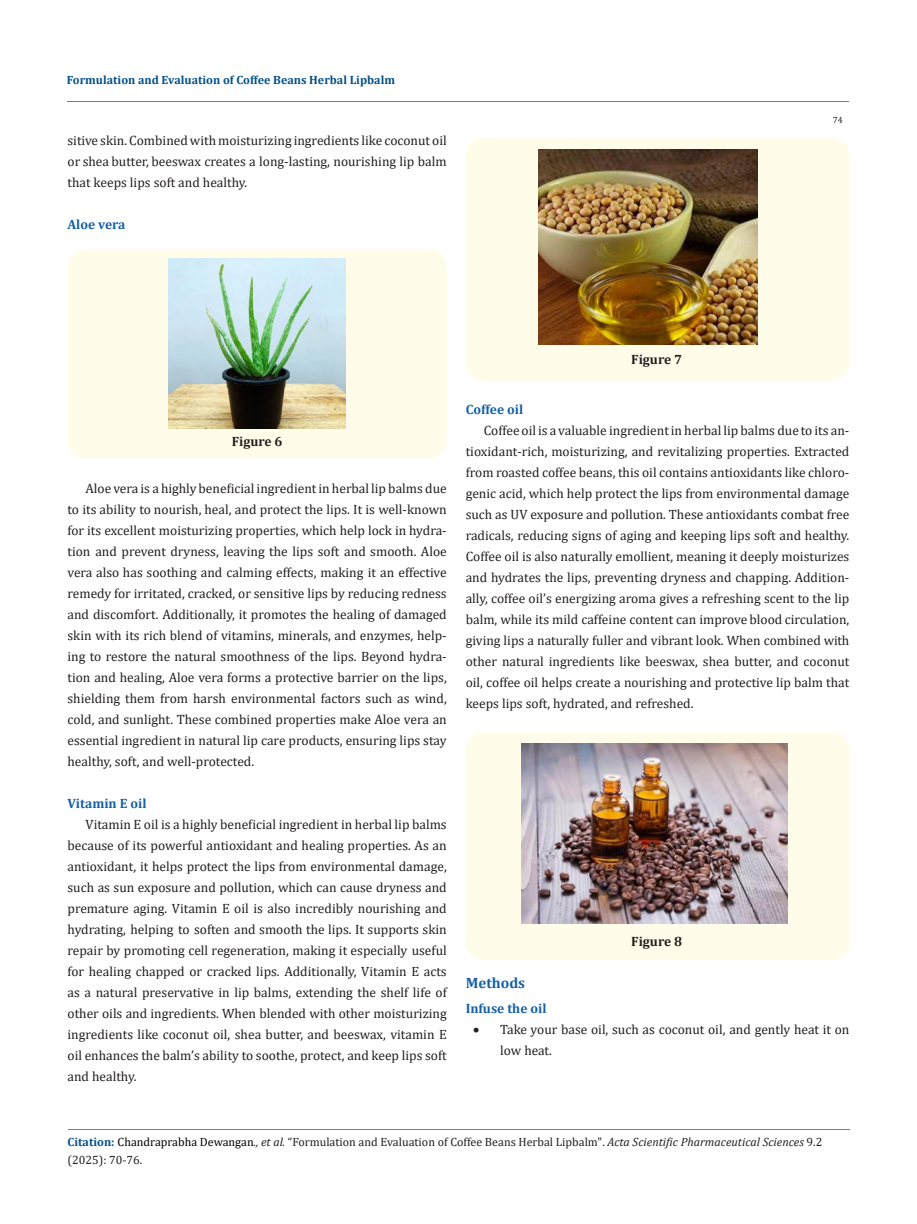
<style>
.page{position:relative;width:917px;height:1224px;background:#fff}
.page>*{position:absolute;margin:0;border:0;box-sizing:border-box;transform-origin:0 0}
.List_Paragraph{font:700 15px "Cambria";color:#1560a6}
.Body_Text{font:13.5px/21px "Cambria";color:#231f20;text-align:justify}
.List_Paragraph-2{font:700 13.5px "Cambria";color:#1560a6}
.t1{font:700 13.5px "Cambria";color:#231f20}
.t2{font:12px/18px "Cambria";color:#231f20}
.t3{font:700 12px "Cambria";color:#035089}
.t4{font:9px "Cambria";color:#231f20}
.s1{font-weight:700;color:#035089}
.s2{color:#000}
.s3{font-style:italic}
</style>
<div class="page">
<hr style="left:67px;top:102px;width:782px;height:1px;background:#e05d1a">
<div style="left:67px;top:249px;width:380px;height:209px;background:#fffde9;border-radius:18px"></div>
<img style="left:168px;top:259px;width:177px;height:169px">
<div style="left:465px;top:138px;width:384px;height:243px;background:#fffde9;border-radius:18px"></div>
<img style="left:538px;top:149px;width:219px;height:196px">
<div style="left:465px;top:732px;width:384px;height:228px;background:#fffde9;border-radius:18px"></div>
<img style="left:521px;top:743px;width:267px;height:180px">
<hr style="left:68px;top:1130px;width:781px;height:1px;background:#e05d1a">
<p class="t3" style="left:67px;top:71px;width:330px">Formulation and Evaluation of Coffee Beans Herbal Lipbalm</p>
<p class="Body_Text" style="left:67px;top:129px;width:381px">sitive skin. Combined with moisturizing ingredients like coconut oil or shea butter, beeswax creates a long-lasting, nourishing lip balm that keeps lips soft and healthy.</p>
<p class="List_Paragraph-2" style="left:67px;top:214px;width:59px">Aloe vera</p>
<p class="t4" style="left:833px;top:115px;width:11px">74</p>
<p class="t1" style="left:232px;top:431px;width:52px">Figure 6</p>
<p class="Body_Text" style="left:67px;top:478px;width:381px;text-indent:18px">Aloe vera is a highly beneficial ingredient in herbal lip balms due to its ability to nourish, heal, and protect the lips. It is well-known for its excellent moisturizing properties, which help lock in hydra&shy;tion and prevent dryness, leaving the lips soft and smooth. Aloe vera also has soothing and calming effects, making it an effective remedy for irritated, cracked, or sensitive lips by reducing redness and discomfort. Additionally, it promotes the healing of damaged skin with its rich blend of vitamins, minerals, and enzymes, help&shy;ing to restore the natural smoothness of the lips. Beyond hydra&shy;tion and healing, Aloe vera forms a protective barrier on the lips, shielding them from harsh environmental factors such as wind, cold, and sunlight. These combined properties make Aloe vera an essential ingredient in natural lip care products, ensuring lips stay healthy, soft, and well-protected.</p>
<p class="List_Paragraph-2" style="left:67px;top:794px;width:81px">Vitamin E oil</p>
<p class="Body_Text" style="left:67px;top:814px;width:381px;text-indent:18px">Vitamin E oil is a highly beneficial ingredient in herbal lip balms because of its powerful antioxidant and healing properties. As an antioxidant, it helps protect the lips from environmental damage, such as sun exposure and pollution, which can cause dryness and premature aging. Vitamin E oil is also incredibly nourishing and hydrating, helping to soften and smooth the lips. It supports skin repair by promoting cell regeneration, making it especially useful for healing chapped or cracked lips. Additionally, Vitamin E acts as a natural preservative in lip balms, extending the shelf life of other oils and ingredients. When blended with other moisturizing ingredients like coconut oil, shea butter, and beeswax, vitamin E oil enhances the balm’s ability to soothe, protect, and keep lips soft and healthy.</p>
<p class="t1" style="left:631px;top:350px;width:52px">Figure 7</p>
<p class="List_Paragraph-2" style="left:465px;top:400px;width:59px">Coffee oil</p>
<p class="Body_Text" style="left:465px;top:420px;width:385px;text-indent:18px">Coffee oil is a valuable ingredient in herbal lip balms due to its an&shy;tioxidant-rich, moisturizing, and revitalizing properties. Extracted from roasted coffee beans, this oil contains antioxidants like chloro&shy;genic acid, which help protect the lips from environmental damage such as UV exposure and pollution. These antioxidants combat free radicals, reducing signs of aging and keeping lips soft and healthy.<br>Coffee oil is also naturally emollient, meaning it deeply moisturizes and hydrates the lips, preventing dryness and chapping. Addition&shy;ally, coffee oil’s energizing aroma gives a refreshing scent to the lip balm, while its mild caffeine content can improve blood circulation, giving lips a naturally fuller and vibrant look. When combined with other natural ingredients like beeswax, shea butter, and coconut oil, coffee oil helps create a nourishing and protective lip balm that keeps lips soft, hydrated, and refreshed.</p>
<p class="t1" style="left:631px;top:932px;width:52px">Figure 8</p>
<p class="List_Paragraph" style="left:465px;top:972px;width:61px">Methods</p>
<p class="List_Paragraph-2" style="left:465px;top:999px;width:82px">Infuse the oil</p>
<p class="Body_Text" style="left:500px;top:1019px;width:351px;text-indent:-27px">• Take your base oil, such as coconut oil, and gently heat it on low heat.</p>
<p class="t2" style="left:68px;top:1133px;width:756px"><span class="s1">Citation:</span> <span class="s2">Chandraprabha Dewangan</span><span class="s3">., et al.</span> “Formulation and Evaluation of Coffee Beans Herbal Lipbalm". <span class="s3">Acta Scientific Pharmaceutical Sciences</span> 9.2 (2025): 70-76.</p>
</div>
